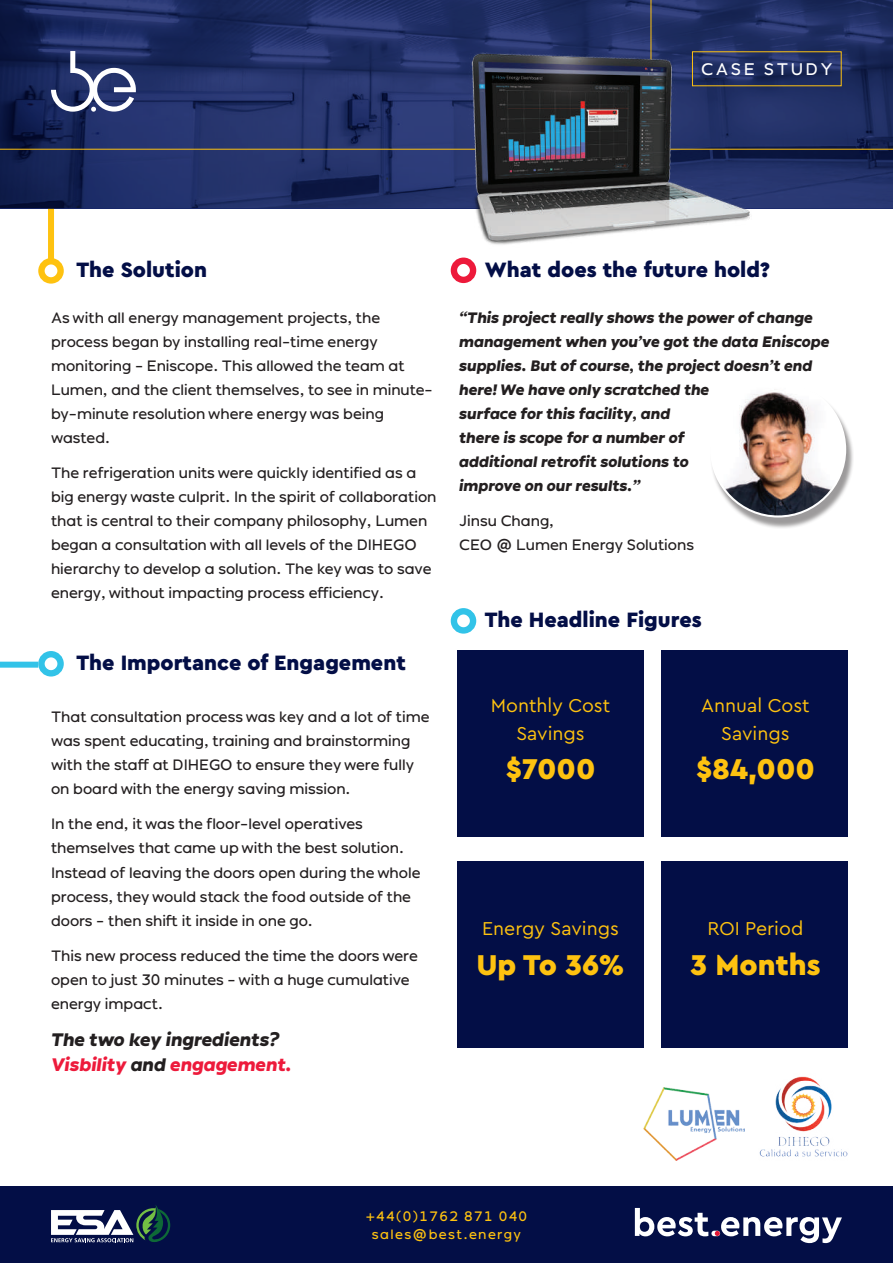
<style>
.page{position:relative;width:893px;height:1263px;background:#fff}
.page>*{position:absolute;margin:0;border:0;box-sizing:border-box;transform-origin:0 0}
.t1{font:900 30px "Cera Pro";color:#fec210}
.t2{font:900 21.75px "Cera Pro";color:#030e46}
.t3{font:19.5px/27.8px "Cera Pro";color:#fec210;text-align:center}
.t4{font:italic 700 18px/25.5px "Ondo";color:#231f20}
.t5{font:16.8px "Ondo";letter-spacing:.15em;color:#fff}
.t6{font:15px/24px "Ondo";color:#231f20}
.t7{font:italic 700 15px/24px "Ondo";color:#231f20}
.t8{font:13.5px/18px "Ondo";letter-spacing:.1em;color:#fec210;text-align:center}
.s1{color:#ed1a3b}
</style>
<div class="page">
<div style="left:48px;top:204px;width:6px;height:55px;background:#fec210"></div>
<svg style="left:41px;top:261px;width:20px;height:19px"></svg>
<div style="left:38px;top:258px;width:26px;height:26px;border:6px solid #fec210;border-radius:50%"></div>
<svg style="left:0;top:0;width:893px;height:208px;background:#202f64"></svg>
<div style="left:457px;top:651px;width:186px;height:186px;background:#030e46"></div>
<div style="left:457px;top:861px;width:186px;height:186px;background:#030e46"></div>
<div style="left:661px;top:651px;width:187px;height:186px;background:#030e46"></div>
<div style="left:661px;top:861px;width:187px;height:186px;background:#030e46"></div>
<hr style="left:0;top:149px;width:893px;height:1px;background:#fec210">
<hr style="left:651px;top:0;width:1px;height:208px;background:#fec210">
<div style="left:451px;top:258px;width:25px;height:25px;border:6px solid #ed1a3b;border-radius:50%"></div>
<div style="left:0;top:1186px;width:893px;height:77px;background:#030e46"></div>
<svg style="left:635px;top:1208px;width:73px;height:28px"></svg>
<div style="left:711px;top:1231px;width:9px;height:5px;background:#fff;border-radius:3px"></div>
<svg style="left:715px;top:1217px;width:127px;height:26px"></svg>
<svg style="left:51px;top:1205px;width:119px;height:37px"></svg>
<svg style="left:51px;top:51px;width:85px;height:61px"></svg>
<svg style="left:454px;top:611px;width:19px;height:19px"></svg>
<div style="left:451px;top:608px;width:25px;height:26px;border:6px solid #32c3e8;border-radius:50%"></div>
<svg style="left:41px;top:654px;width:20px;height:19px"></svg>
<div style="left:38px;top:651px;width:26px;height:25px;border:6px solid #32c3e8;border-radius:50%"></div>
<div style="left:0;top:662px;width:38px;height:6px;background:#32c3e8"></div>
<img style="left:643px;top:1088px;width:101px;height:72px">
<img style="left:759px;top:1076px;width:89px;height:81px">
<img style="left:459px;top:43px;width:303px;height:225px">
<div style="left:710px;top:386px;width:144px;height:143px;background:#231f20;opacity:.45"></div>
<img style="left:711px;top:382px;width:134px;height:134px;border-radius:67px">
<p class="t5" style="left:701px;top:60px;width:133px">CASE STUDY</p>
<h2 class="t2" style="left:77px;top:255px;width:132px">The Solution</h2>
<p class="t6" style="left:51px;top:305px;width:383px">As with all energy management projects, the process began by installing real-time energy monitoring - Eniscope. This allowed the team at Lumen, and the client themselves, to see in minute&shy;by-minute resolution where energy was being wasted.</p>
<p class="t6" style="left:51px;top:460px;width:387px">The refrigeration units were quickly identified as a big energy waste culprit. In the spirit of collaboration that is central to their company philosophy, Lumen began a consultation with all levels of the DIHEGO hierarchy to develop a solution. The key was to save energy, without impacting process efficiency.</p>
<h2 class="t2" style="left:77px;top:649px;width:331px">The Importance of Engagement</h2>
<p class="t6" style="left:51px;top:705px;width:380px">That consultation process was key and a lot of time was spent educating, training and brainstorming with the staff at DIHEGO to ensure they were fully on board with the energy saving mission.</p>
<p class="t6" style="left:51px;top:812px;width:371px">In the end, it was the floor-level operatives themselves that came up with the best solution.<br>Instead of leaving the doors open during the whole process, they would stack the food outside of the doors - then shift it inside in one go.</p>
<p class="t6" style="left:51px;top:943px;width:368px">This new process reduced the time the doors were open to just 30 minutes - with a huge cumulative energy impact.</p>
<p class="t4" style="left:51px;top:1026px;width:242px">The two key ingredients?<br><span class="s1">Visbility</span> and <span class="s1">engagement.</span></p>
<h2 class="t2" style="left:485px;top:255px;width:287px">What does the future hold?</h2>
<p class="t7" style="left:459px;top:305px;width:372px">“This project really shows the power of change management when you’ve got the data Eniscope supplies. But of course, the project doesn’t end here! We have only scratched the<br>surface for this facility, and<br>there is scope for a number of<br>additional retrofit solutions to<br>improve on our results.”</p>
<p class="t6" style="left:459px;top:508px;width:236px">Jinsu Chang,<br>CEO @ Lumen Energy Solutions</p>
<h2 class="t2" style="left:485px;top:606px;width:218px">The Headline Figures</h2>
<h3 class="t3" style="left:491px;top:690px;width:121px">Monthly Cost<br>Savings</h3>
<h1 class="t1" style="left:506px;top:748px;width:91px">$7000</h1>
<h3 class="t3" style="left:482px;top:914px;width:138px">Energy Savings</h3>
<h1 class="t1" style="left:476px;top:944px;width:150px">Up To 36%</h1>
<h3 class="t3" style="left:701px;top:690px;width:110px">Annual Cost<br>Savings</h3>
<h1 class="t1" style="left:696px;top:748px;width:120px">$84,000</h1>
<h3 class="t3" style="left:708px;top:914px;width:97px">ROI Period</h3>
<h1 class="t1" style="left:690px;top:944px;width:131px">3 Months</h1>
<p class="t8" style="left:366px;top:1207px;width:163px">+44(0)1762 871 040 sales@best.energy</p>
</div>
